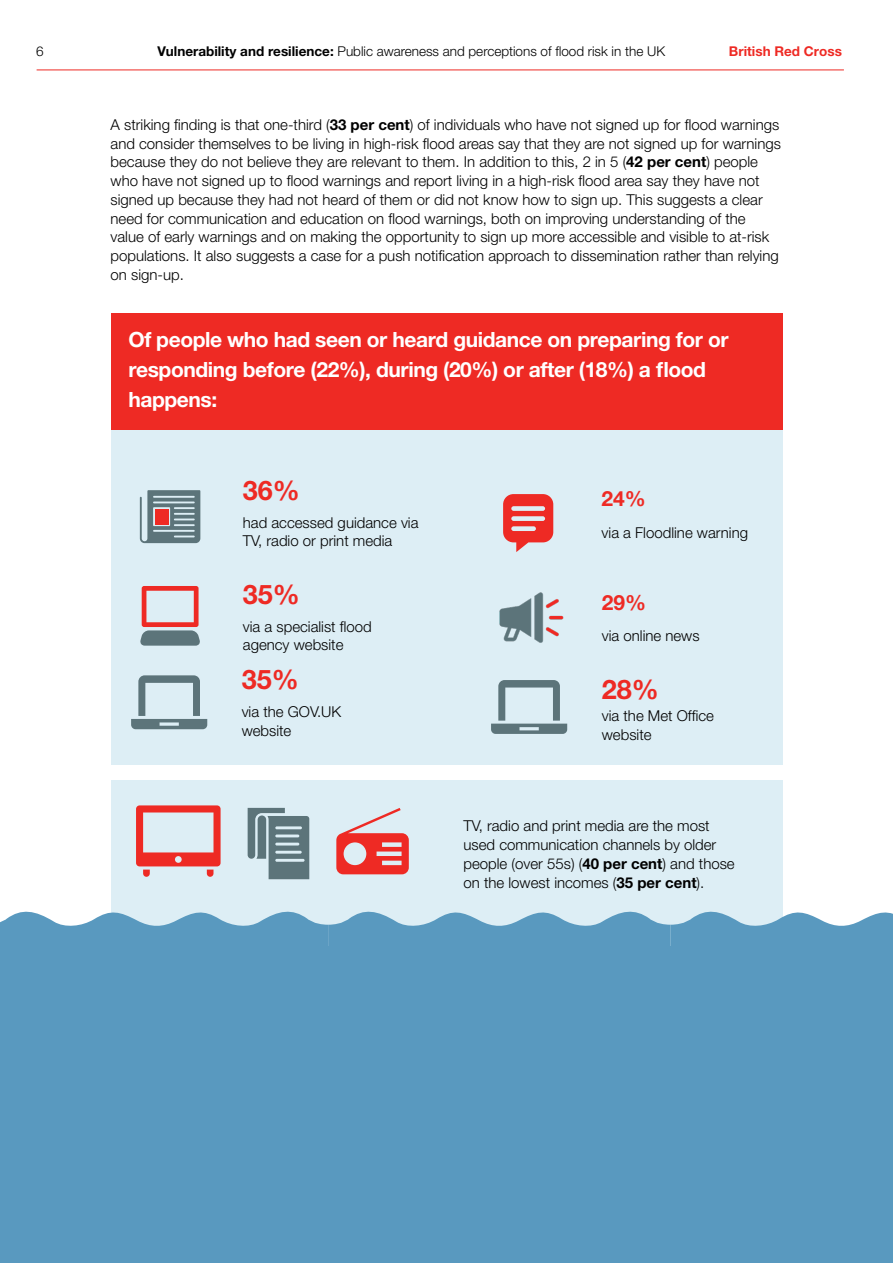
<style>
.page{position:relative;width:893px;height:1263px;background:#fff}
.page>*{position:absolute;margin:0;border:0;box-sizing:border-box;transform-origin:0 0}
.t1{font:700 27px "Helvetica Neue LT Pro";color:#ee2a24}
.t2{font:700 21px/30px "Helvetica Neue LT Pro";letter-spacing:-.02em;color:#fff}
.t3{font:700 21px "Helvetica Neue LT Pro";color:#ee2a24}
.t4{font:300 15px/18.8px "Helvetica Neue LT Pro";color:#000}
.t5{font:300 13.5px "Helvetica Neue LT Pro";color:#000}
.t6{font:700 13.5px "Helvetica Neue LT Pro";color:#ee2a24}
.s1{font-weight:700}
</style>
<div class="page">
<hr style="left:37px;top:70px;width:807px;height:1px;background:#ee2a24">
<div style="left:111px;top:385px;width:671px;height:380px;background:#ddeef5"></div>
<div style="left:111px;top:780px;width:671px;height:180px;background:#ddeef5"></div>
<div style="left:111px;top:314px;width:671px;height:116px;background:#ee2a24"></div>
<svg style="left:140px;top:490px;width:60px;height:53px"></svg>
<div style="left:155px;top:509px;width:13px;height:15px;background:#ee2a24"></div>
<svg style="left:140px;top:586px;width:60px;height:60px"></svg>
<svg style="left:248px;top:808px;width:61px;height:71px"></svg>
<img style="left:499px;top:592px;width:65px;height:51px">
<svg style="left:503px;top:494px;width:50px;height:58px"></svg>
<svg style="left:131px;top:675px;width:76px;height:54px"></svg>
<svg style="left:491px;top:680px;width:76px;height:54px"></svg>
<svg style="left:0;top:908px;width:893px;height:38px"></svg>
<div style="left:0;top:946px;width:893px;height:317px;background:#5999bf"></div>
<svg style="left:136px;top:805px;width:85px;height:72px"></svg>
<svg style="left:336px;top:808px;width:73px;height:66px"></svg>
<p class="t5" style="left:36px;top:43px;width:9px">6</p>
<p class="t5" style="left:157px;top:42px;width:509px"><span class="s1">Vulnerability and resilience:</span> Public awareness and perceptions of flood risk in the UK</p>
<p class="t6" style="left:729px;top:42px;width:114px">British Red Cross</p>
<p class="t4" style="left:111px;top:115px;width:672px">A striking finding is that one-third (<span class="s1">33 per cent</span>) of individuals who have not signed up for flood warnings and consider themselves to be living in high-risk flood areas say that they are not signed up for warnings because they do not believe they are relevant to them. In addition to this, 2 in 5 (<span class="s1">42 per cent</span>) people who have not signed up to flood warnings and report living in a high-risk flood area say they have not signed up because they had not heard of them or did not know how to sign up. This suggests a clear need for communication and education on flood warnings, both on improving understanding of the value of early warnings and on making the opportunity to sign up more accessible and visible to at-risk populations. It also suggests a case for a push notification approach to dissemination rather than relying on sign-up.</p>
<h2 class="t2" style="left:128px;top:324px;width:602px">Of people who had seen or heard guidance on preparing for or responding before (22%), during (20%) or after (18%) a flood happens:</h2>
<h1 class="t1" style="left:243px;top:473px;width:59px">36%</h1>
<p class="t4" style="left:243px;top:513px;width:177px">had accessed guidance via<br>TV, radio or print media</p>
<h1 class="t1" style="left:243px;top:577px;width:59px">35%</h1>
<p class="t4" style="left:243px;top:616px;width:130px">via a specialist flood agency website</p>
<h1 class="t1" style="left:242px;top:663px;width:59px">35%</h1>
<p class="t4" style="left:242px;top:702px;width:101px">via the GOV.UK website</p>
<h2 class="t3" style="left:602px;top:486px;width:46px">24%</h2>
<p class="t4" style="left:602px;top:523px;width:148px">via a Floodline warning</p>
<h2 class="t3" style="left:602px;top:590px;width:46px">29%</h2>
<p class="t4" style="left:602px;top:626px;width:99px">via online news</p>
<h1 class="t1" style="left:602px;top:672px;width:59px">28%</h1>
<p class="t4" style="left:602px;top:706px;width:114px">via the Met Office website</p>
<p class="t4" style="left:463px;top:816px;width:273px">TV, radio and print media are the most used communication channels by older people (over 55s) (<span class="s1">40 per cent</span>) and those on the lowest incomes (<span class="s1">35 per cent</span>).</p>
</div>
